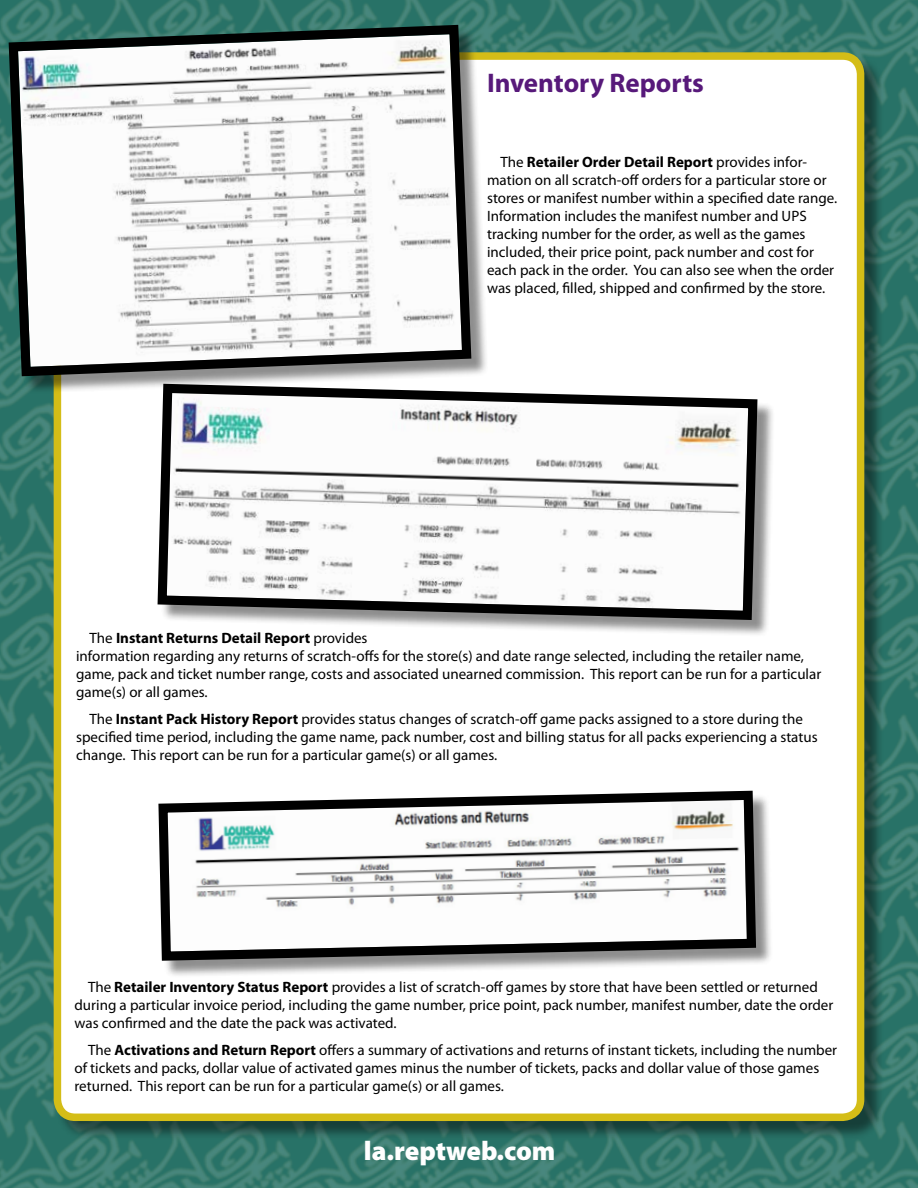
<style>
.page{position:relative;width:918px;height:1188px;background:#fff}
.page>*{position:absolute;margin:0;border:0;box-sizing:border-box;transform-origin:0 0}
.t1{font:700 27px "Myriad Pro";color:#57197a}
.t2{font:900 27px "Myriad Pro";color:#fff}
.t3{font:15px/18px "Myriad Pro";color:#000}
.s1{font-weight:700}
</style>
<div class="page">
<img style="left:0;top:0;width:918px;height:1188px">
<div style="left:56px;top:55px;width:828px;height:1086px;background:#000;opacity:.45"></div>
<div style="left:57px;top:56px;width:804px;height:1061px;background:#fff;border-radius:18px"></div>
<div style="left:54px;top:52px;width:810px;height:1069px;border:8px solid #d4bd17;border-radius:18px"></div>
<div style="left:11px;top:28px;width:478px;height:366px;background:#000;opacity:.45"></div>
<svg style="left:4px;top:20px;width:472px;height:361px"></svg>
<div style="left:160px;top:387px;width:615px;height:251px;background:#000;opacity:.45"></div>
<svg style="left:153px;top:379px;width:609px;height:246px"></svg>
<div style="left:161px;top:793px;width:613px;height:185px;background:#000;opacity:.45"></div>
<svg style="left:158px;top:790px;width:603px;height:175px"></svg>
<h1 class="t1" style="left:487px;top:67px;width:218px">Inventory Reports</h1>
<p class="t3" style="left:487px;top:153px;width:352px;text-indent:14px">The <span class="s1">Retailer Order Detail Report</span> provides infor&shy;mation on all scratch-off orders for a particular store or stores or manifest number within a specified date range.<br>Information includes the manifest number and UPS tracking number for the order, as well as the games included, their price point, pack number and cost for each pack in the order. You can also see when the order was placed, filled, shipped and confirmed by the store.</p>
<p class="t3" style="left:76px;top:630px;width:747px;text-indent:14px">The <span class="s1">Instant Returns Detail Report</span> provides<br>information regarding any returns of scratch-offs for the store(s) and date range selected, including the retailer name, game, pack and ticket number range, costs and associated unearned commission. This report can be run for a particular game(s) or all games.</p>
<p class="t3" style="left:76px;top:711px;width:743px;text-indent:14px">The <span class="s1">Instant Pack History Report</span> provides status changes of scratch-off game packs assigned to a store during the specified time period, including the game name, pack number, cost and billing status for all packs experiencing a status change. This report can be run for a particular game(s) or all games.</p>
<p class="t3" style="left:75px;top:979px;width:760px;text-indent:14px">The <span class="s1">Retailer Inventory Status Report</span> provides a list of scratch-off games by store that have been settled or returned during a particular invoice period, including the game number, price point, pack number, manifest number, date the order was confirmed and the date the pack was activated.</p>
<p class="t3" style="left:75px;top:1042px;width:764px;text-indent:14px">The <span class="s1">Activations and Return Report</span> offers a summary of activations and returns of instant tickets, including the number of tickets and packs, dollar value of activated games minus the number of tickets, packs and dollar value of those games returned. This report can be run for a particular game(s) or all games.</p>
<h1 class="t2" style="left:364px;top:1135px;width:193px">la.reptweb.com</h1>
</div>
